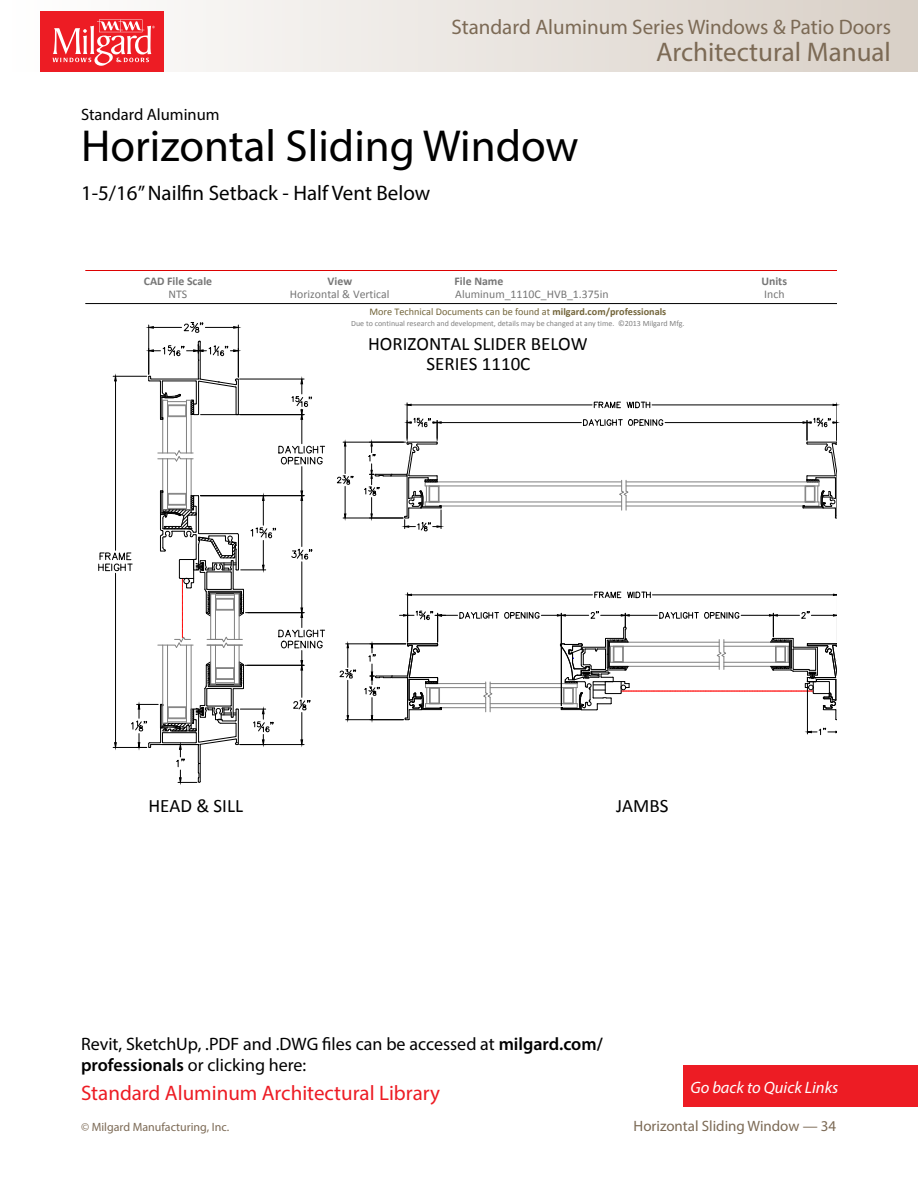
<style>
.page{position:relative;width:918px;height:1188px;background:#fff}
.page>*{position:absolute;margin:0;border:0;box-sizing:border-box;transform-origin:0 0}
.t1{font:45px "Myriad Pro";color:#000}
.t2{font:27px "Myriad Pro";color:#7c6a55}
.t3{font:21px "Myriad Pro";color:#7c6a55}
.t4{font:21px "Myriad Pro";color:#ed1c24}
.t5{font:21px "Myriad Pro";color:#000}
.t6{font:19.05px/20.2px "Calibri";color:#000;text-align:center}
.t7{font:18px/21.6px "Myriad Pro";color:#000}
.t8{font:italic 16.5px "Myriad Pro";color:#fff}
.t9{font:16.5px "Myriad Pro";color:#000}
.t10{font:15px "Myriad Pro";color:#7c6a55}
.t11{font:12px "Myriad Pro";color:#7c6a55}
.t12{font:11.85px "Calibri";color:#767676}
.t13{font:700 11.85px "Calibri";color:#767676}
.t14{font:10.2px "Calibri";color:#726439}
.t15{font:7.95px "Calibri";color:#808080}
.s1{font-weight:700}
.s2{font-weight:600}
</style>
<div class="page">
<div style="left:1px;top:1px;width:916px;height:71px;background:linear-gradient(to right,#fffefe,#d8d0c7)"></div>
<div style="left:40px;top:11px;width:123px;height:61px;background:#ed1c24"></div>
<svg style="left:52px;top:19px;width:103px;height:47px"></svg>
<div style="left:684px;top:1066px;width:234px;height:41px;background:#ed1c24"></div>
<hr style="left:238px;top:325px;width:1px;height:52px;background:#000">
<hr style="left:148px;top:325px;width:1px;height:49px;background:#000">
<svg style="left:148px;top:322px;width:91px;height:11px"></svg>
<svg style="left:98px;top:340px;width:227px;height:443px"></svg>
<hr style="left:407px;top:593px;width:1px;height:49px;background:#000">
<hr style="left:837px;top:593px;width:1px;height:49px;background:#000">
<hr style="left:412px;top:594px;width:181px;height:1px;background:#000">
<hr style="left:652px;top:594px;width:181px;height:1px;background:#000">
<svg style="left:407px;top:593px;width:5px;height:3px"></svg>
<svg style="left:594px;top:591px;width:57px;height:8px"></svg>
<hr style="left:807px;top:683px;width:1px;height:51px;background:#000">
<svg style="left:807px;top:727px;width:30px;height:8px"></svg>
<hr style="left:346px;top:643px;width:60px;height:1px;background:#000">
<hr style="left:346px;top:719px;width:57px;height:1px;background:#000">
<hr style="left:347px;top:680px;width:1px;height:36px;background:#000">
<svg style="left:339px;top:643px;width:18px;height:36px"></svg>
<svg style="left:346px;top:715px;width:3px;height:5px"></svg>
<svg style="left:364px;top:609px;width:474px;height:111px"></svg>
<hr style="left:343px;top:442px;width:60px;height:1px;background:#000">
<hr style="left:343px;top:518px;width:60px;height:1px;background:#000">
<svg style="left:336px;top:441px;width:18px;height:78px"></svg>
<svg style="left:363px;top:401px;width:475px;height:131px"></svg>
<hr style="left:86px;top:270px;width:751px;height:1px;background:#d00">
<hr style="left:86px;top:303px;width:751px;height:1px;background:#000">
<p class="t3" style="left:451px;top:14px;width:441px">Standard Aluminum Series Windows &amp; Patio Doors</p>
<h2 class="t2" style="left:656px;top:35px;width:236px">Architectural Manual</h2>
<p class="t9" style="left:81px;top:105px;width:140px">Standard Aluminum</p>
<h1 class="t1" style="left:81px;top:118px;width:499px">Horizontal Sliding Window</h1>
<p class="t5" style="left:81px;top:180px;width:351px">1-5/16” Nailfin Setback - Half Vent Below</p>
<p class="t13" style="left:144px;top:274px;width:70px">CAD File Scale</p>
<p class="t12" style="left:168px;top:286px;width:20px">NTS</p>
<p class="t13" style="left:328px;top:273px;width:26px">View</p>
<p class="t12" style="left:290px;top:286px;width:101px">Horizontal &amp; Vertical</p>
<p class="t13" style="left:455px;top:274px;width:50px">File Name</p>
<p class="t12" style="left:455px;top:287px;width:155px">Aluminum_1110C_HVB_1.375in</p>
<p class="t14" style="left:369px;top:305px;width:298px">More Technical Documents can be found at <span class="s1">milgard.com/professionals</span></p>
<p class="t15" style="left:351px;top:319px;width:335px">Due to continual research and development, details may be changed at any time. ©2013 Milgard Mfg.</p>
<p class="t6" style="left:368px;top:334px;width:221px">HORIZONTAL SLIDER BELOW<br>SERIES 1110C</p>
<p class="t13" style="left:761px;top:273px;width:27px">Units</p>
<p class="t12" style="left:764px;top:286px;width:22px">Inch</p>
<p class="t6" style="left:148px;top:796px;width:96px">HEAD &amp; SILL</p>
<p class="t6" style="left:616px;top:796px;width:54px">JAMBS</p>
<p class="t7" style="left:81px;top:1032px;width:523px">Revit, SketchUp, .PDF and .DWG files can be accessed at <span class="s2">milgard.com/ professionals</span> or clicking here:</p>
<p class="t4" style="left:81px;top:1080px;width:361px">Standard Aluminum Architectural Library</p>
<p class="t8" style="left:690px;top:1077px;width:150px">Go back to Quick Links</p>
<p class="t11" style="left:81px;top:1119px;width:150px">© Milgard Manufacturing, Inc.</p>
<p class="t10" style="left:634px;top:1116px;width:204px">Horizontal Sliding Window — 34</p>
</div>
